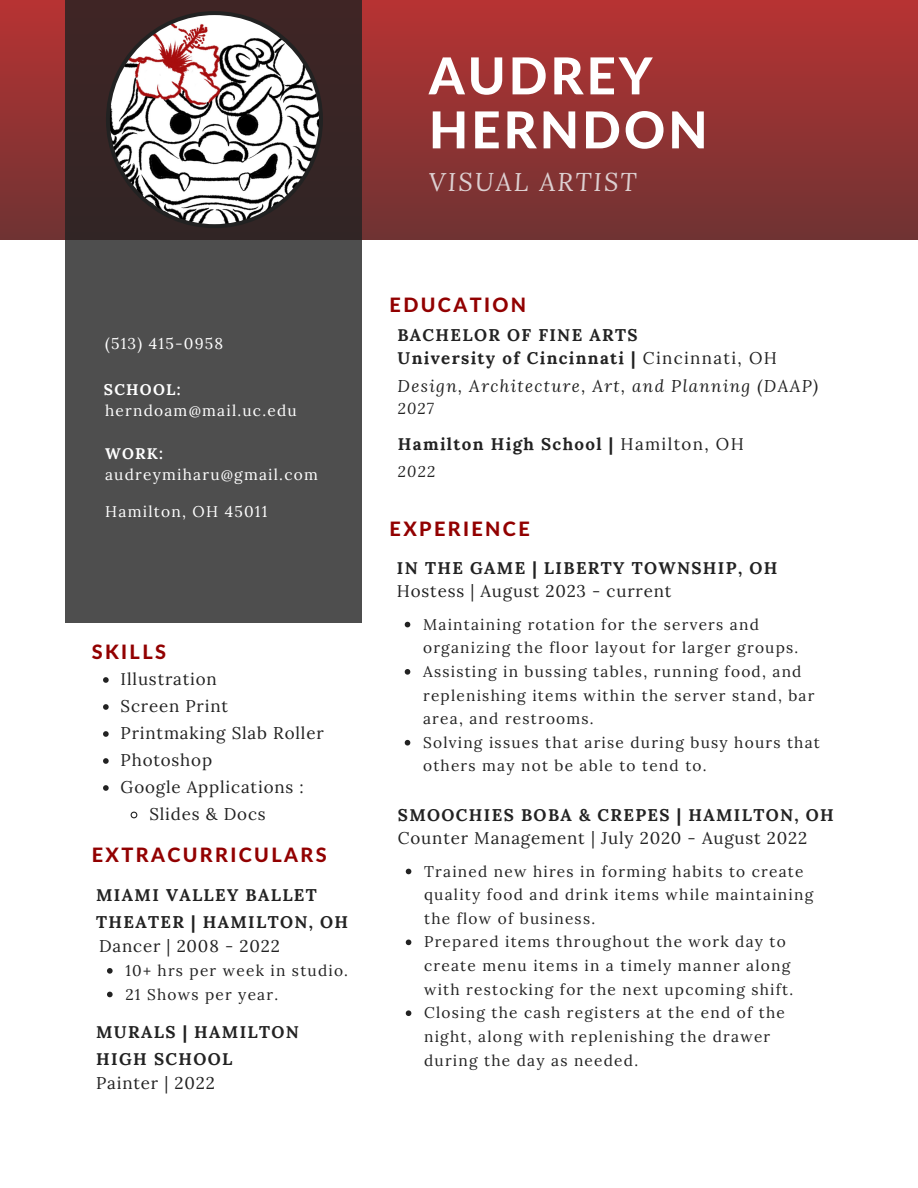
<style>
.page{position:relative;width:918px;height:1188px;background:#fff}
.page>*{position:absolute;margin:0;border:0;box-sizing:border-box;transform-origin:0 0}
.t1{font:800 50.85px/54px "Lato Latin";letter-spacing:.06em;color:#fff}
.t2{font:italic 25.5px "Lora";letter-spacing:.08em;color:#ddd0d1}
.t3{font:800 19.8px "Lato Latin";letter-spacing:.12em;color:#920000}
.t4{font:700 16.95px/26.4px "Lora";letter-spacing:.08em;color:#222}
.t5{font:16.95px "Lora";letter-spacing:.05em;color:#222}
.t6{font:italic 16.95px "Lora";letter-spacing:.08em;color:#222}
.t7{font:15.45px/23.7px "Lora";letter-spacing:.08em;color:#222}
.t8{font:15.45px "Lora";letter-spacing:.08em;color:#fff}
.t9{font:700 15.45px "Lora";letter-spacing:.08em;color:#fff}
.t10{font:italic 15.45px "Lora";letter-spacing:.08em;color:#222}
.s1{font-weight:400}
</style>
<div class="page">
<div style="left:0;top:0;width:918px;height:239px;background:linear-gradient(to bottom,#b83333,#6f3333)"></div>
<svg style="left:65px;top:0;width:296px;height:622px;fill:#4e4e4e"></svg>
<svg style="left:106px;top:11px;width:217px;height:217px"></svg>
<svg style="left:405px;top:622px;width:5px;height:5px"></svg>
<svg style="left:405px;top:669px;width:5px;height:6px"></svg>
<svg style="left:405px;top:740px;width:5px;height:6px"></svg>
<svg style="left:406px;top:869px;width:5px;height:5px"></svg>
<svg style="left:406px;top:940px;width:5px;height:5px"></svg>
<svg style="left:406px;top:1010px;width:5px;height:6px"></svg>
<svg style="left:103px;top:677px;width:6px;height:6px"></svg>
<svg style="left:103px;top:704px;width:6px;height:6px"></svg>
<svg style="left:103px;top:731px;width:6px;height:6px"></svg>
<svg style="left:103px;top:758px;width:6px;height:6px"></svg>
<svg style="left:103px;top:785px;width:6px;height:6px"></svg>
<svg style="left:130px;top:811px;width:8px;height:8px"></svg>
<svg style="left:107px;top:968px;width:6px;height:6px"></svg>
<svg style="left:107px;top:992px;width:6px;height:5px"></svg>
<h1 class="t8" style="left:105px;top:333px;width:120px">(513) 415-0958</h1>
<p class="t9" style="left:104px;top:379px;width:78px">SCHOOL:</p>
<h2 class="t8" style="left:105px;top:400px;width:193px">herndoam@mail.uc.edu</h2>
<p class="t9" style="left:105px;top:444px;width:59px">WORK:</p>
<p class="t8" style="left:105px;top:464px;width:214px">audreymiharu@gmail.com</p>
<p class="t8" style="left:105px;top:501px;width:164px">Hamilton, OH 45011</p>
<p class="t3" style="left:92px;top:643px;width:76px">SKILLS</p>
<p class="t5" style="left:121px;top:668px;width:98px">Illustration</p>
<h4 class="t5" style="left:121px;top:695px;width:109px">Screen Print</h4>
<h3 class="t5" style="left:121px;top:722px;width:205px">Printmaking Slab Roller</h3>
<h4 class="t5" style="left:121px;top:749px;width:93px">Photoshop</h4>
<p class="t5" style="left:121px;top:776px;width:185px">Google Applications :</p>
<p class="t5" style="left:149px;top:803px;width:118px">Slides &amp; Docs</p>
<p class="t3" style="left:92px;top:846px;width:236px">EXTRACURRICULARS</p>
<p class="t4" style="left:96px;top:882px;width:254px">MIAMI VALLEY BALLET<br>THEATER | HAMILTON, OH</p>
<p class="t5" style="left:99px;top:935px;width:182px">Dancer | 2008 - 2022</p>
<h4 class="t7" style="left:125px;top:958px;width:224px">10+ hrs per week in studio.</h4>
<p class="t7" style="left:125px;top:982px;width:154px">21 Shows per year.</p>
<p class="t4" style="left:96px;top:1019px;width:204px">MURALS | HAMILTON<br>HIGH SCHOOL</p>
<p class="t5" style="left:96px;top:1072px;width:120px">Painter | 2022</p>
<p class="t1" style="left:429px;top:52px;width:280px">AUDREY<br>HERNDON</p>
<p class="t2" style="left:429px;top:164px;width:209px">VISUAL ARTIST</p>
<h4 class="t3" style="left:390px;top:296px;width:138px">EDUCATION</h4>
<p class="t4" style="left:397px;top:321px;width:242px">BACHELOR OF FINE ARTS</p>
<h4 class="t4" style="left:398px;top:344px;width:381px">University of Cincinnati | <span class="s1">Cincinnati, OH</span></h4>
<p class="t6" style="left:398px;top:374px;width:422px">Design, Architecture, Art, and Planning (DAAP)</p>
<p class="t10" style="left:398px;top:398px;width:38px">2027</p>
<p class="t4" style="left:398px;top:430px;width:348px">Hamilton High School | <span class="s1">Hamilton, OH</span></p>
<p class="t10" style="left:398px;top:461px;width:39px">2022</p>
<h3 class="t3" style="left:390px;top:520px;width:142px">EXPERIENCE</h3>
<p class="t4" style="left:397px;top:555px;width:382px">IN THE GAME | LIBERTY TOWNSHIP, OH</p>
<h3 class="t5" style="left:397px;top:580px;width:276px">Hostess | August 2023 - current</h3>
<p class="t7" style="left:423px;top:612px;width:377px">Maintaining rotation for the servers and organizing the floor layout for larger groups.</p>
<p class="t7" style="left:423px;top:659px;width:393px">Assisting in bussing tables, running food, and replenishing items within the server stand, bar area, and restrooms.</p>
<p class="t7" style="left:423px;top:730px;width:398px">Solving issues that arise during busy hours that others may not be able to tend to.</p>
<h4 class="t4" style="left:398px;top:801px;width:438px">SMOOCHIES BOBA &amp; CREPES | HAMILTON, OH</h4>
<p class="t5" style="left:398px;top:827px;width:411px">Counter Management | July 2020 - August 2022</p>
<p class="t7" style="left:424px;top:859px;width:391px">Trained new hires in forming habits to create quality food and drink items while maintaining the flow of business.</p>
<h3 class="t7" style="left:424px;top:930px;width:371px">Prepared items throughout the work day to create menu items in a timely manner along with restocking for the next upcoming shift.</h3>
<p class="t7" style="left:424px;top:1001px;width:362px">Closing the cash registers at the end of the night, along with replenishing the drawer during the day as needed.</p>
</div>
